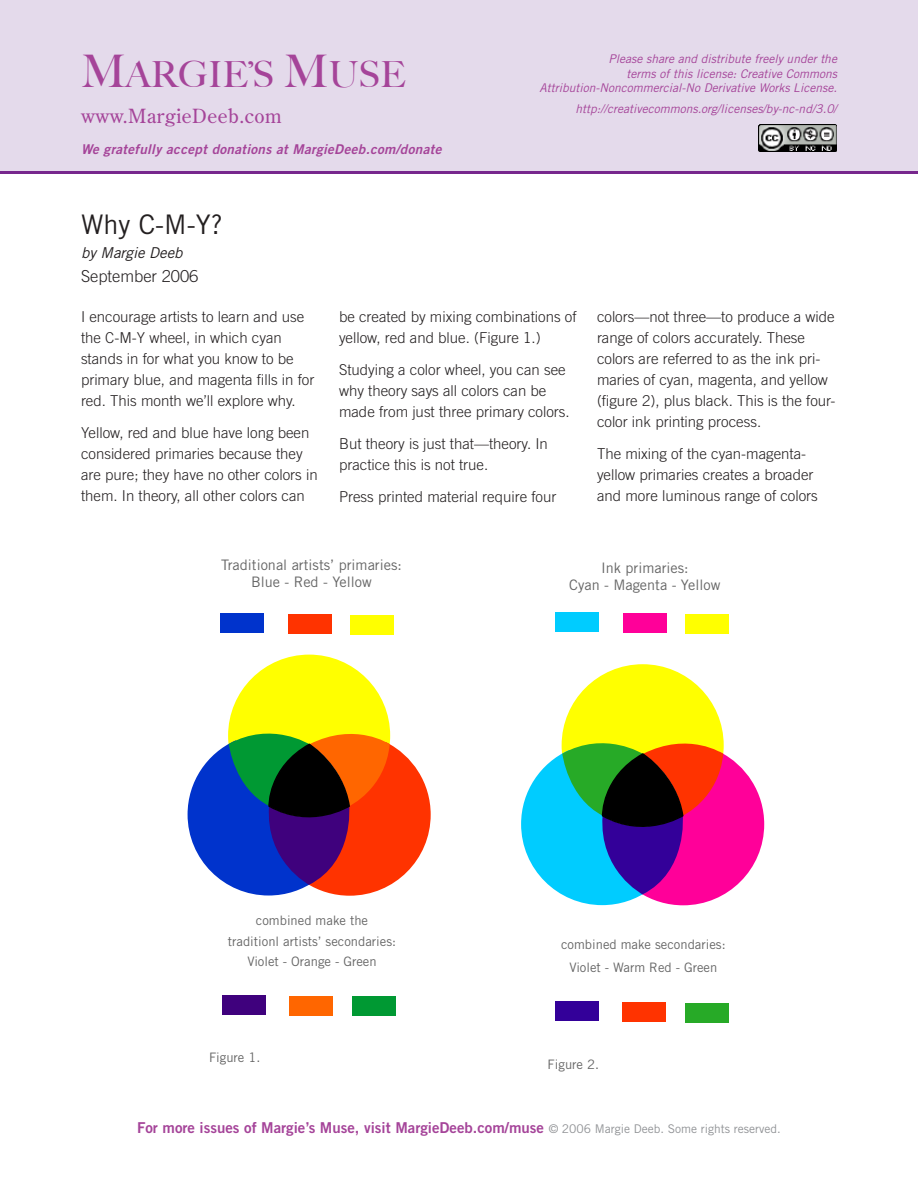
<style>
.page{position:relative;width:918px;height:1188px;background:#fff}
.page>*{position:absolute;margin:0;border:0;box-sizing:border-box;transform-origin:0 0}
.t1{font:500 36px "Big Caslon";color:#a54499}
.t2{font:27px "Trade Gothic";color:#231f20}
.t3{font:19.5px "Century Old Style Std";letter-spacing:.025em;color:#a54499}
.t4{font:300 16.5px "Trade Gothic";color:#231f20}
.body_text{font:300 15px/21px "Trade Gothic";color:#231f20}
.t5{font:15px "Trade Gothic Bold Two";color:#a54499}
.t6{font:italic 15px "Trade Gothic";color:#231f20}
.t7{font:14.55px/17.4px "Trade Gothic";color:#666;text-align:center}
.t8{font:italic 13.5px "Trade Gothic Bold Two";letter-spacing:.025em;color:#a54499}
.t9{font:13.05px/20.2px "Trade Gothic";color:#666;text-align:center}
.t10{font:italic 12px "Trade Gothic";color:#a54499}
.s1{font-size:45px}
.s2{font-family:"Trade Gothic";font-size:12px;color:#919396}
</style>
<div class="page">
<div style="left:0;top:0;width:918px;height:173px;background:#e4daeb"></div>
<img style="left:759px;top:125px;width:78px;height:27px">
<hr style="left:0;top:171px;width:918px;height:3px;background:#77278d">
<div style="left:220px;top:613px;width:44px;height:20px;background:#03c"></div>
<div style="left:288px;top:614px;width:43px;height:20px;background:#f30"></div>
<div style="left:350px;top:615px;width:44px;height:19px;background:#ff0"></div>
<div style="left:222px;top:995px;width:44px;height:19px;background:#3f017d"></div>
<div style="left:289px;top:996px;width:44px;height:19px;background:#f60"></div>
<div style="left:352px;top:997px;width:44px;height:19px;background:#093"></div>
<svg style="left:188px;top:655px;width:243px;height:241px"></svg>
<svg style="left:521px;top:664px;width:243px;height:241px"></svg>
<div style="left:555px;top:612px;width:44px;height:20px;background:#0cf"></div>
<div style="left:623px;top:613px;width:44px;height:20px;background:#f09"></div>
<div style="left:685px;top:614px;width:44px;height:20px;background:#ff0"></div>
<div style="left:555px;top:1001px;width:44px;height:20px;background:#309"></div>
<div style="left:622px;top:1002px;width:44px;height:20px;background:#f30"></div>
<div style="left:685px;top:1003px;width:44px;height:20px;background:#27aa27"></div>
<p class="t1" style="left:81px;top:53px;width:326px"><span class="s1">M</span>ARGIE’S <span class="s1">M</span>USE</p>
<p class="t3" style="left:81px;top:103px;width:202px">www.MargieDeeb.com</p>
<p class="t8" style="left:81px;top:141px;width:362px">We gratefully accept donations at MargieDeeb.com/donate</p>
<p class="t2" style="left:81px;top:208px;width:143px">Why C-M-Y?</p>
<p class="t6" style="left:81px;top:244px;width:103px">by Margie Deeb</p>
<p class="t4" style="left:81px;top:266px;width:119px">September 2006</p>
<p class="t10" style="left:608px;top:52px;width:230px">Please share and distribute freely under the</p>
<p class="t10" style="left:626px;top:66px;width:212px">terms of this license: Creative Commons</p>
<p class="t10" style="left:539px;top:81px;width:299px">Attribution-Noncommercial-No Derivative Works License.</p>
<p class="t10" style="left:575px;top:101px;width:263px">http://creativecommons.org/licenses/by-nc-nd/3.0/</p>
<p class="body_text" style="left:81px;top:306px;width:235px">I encourage artists to learn and use the C-M-Y wheel, in which cyan stands in for what you know to be primary blue, and magenta fills in for red. This month we’ll explore why.</p>
<p class="body_text" style="left:81px;top:422px;width:238px">Yellow, red and blue have long been considered primaries because they are pure; they have no other colors in them. In theory, all other colors can</p>
<p class="body_text" style="left:339px;top:306px;width:239px">be created by mixing combinations of yellow, red and blue. (Figure 1.)</p>
<p class="body_text" style="left:339px;top:359px;width:232px">Studying a color wheel, you can see why theory says all colors can be made from just three primary colors.</p>
<p class="body_text" style="left:339px;top:433px;width:210px">But theory is just that—theory. In practice this is not true.</p>
<p class="body_text" style="left:339px;top:486px;width:219px">Press printed material require four</p>
<p class="body_text" style="left:597px;top:306px;width:240px">colors—not three—to produce a wide range of colors accurately. These colors are referred to as the ink pri&shy;maries of cyan, magenta, and yellow (figure 2), plus black. This is the four&shy;color ink printing process.</p>
<p class="body_text" style="left:597px;top:443px;width:222px">The mixing of the cyan-magenta&shy;yellow primaries creates a broader and more luminous range of colors</p>
<p class="t7" style="left:221px;top:556px;width:182px">Traditional artists’ primaries:<br>Blue - Red - Yellow</p>
<p class="t9" style="left:228px;top:910px;width:170px">combined make the<br>traditionl artists’ secondaries:<br>Violet - Orange - Green</p>
<p class="t9" style="left:209px;top:1047px;width:53px">Figure 1.</p>
<p class="t7" style="left:569px;top:559px;width:153px">Ink primaries:<br>Cyan - Magenta - Yellow</p>
<p class="t9" style="left:561px;top:932px;width:166px;line-height:23.1px">combined make secondaries:<br>Violet - Warm Red - Green</p>
<p class="t9" style="left:548px;top:1054px;width:53px">Figure 2.</p>
<p class="t5" style="left:137px;top:1119px;width:645px">For more issues of Margie’s Muse, visit MargieDeeb.com/muse <span class="s2">© 2006 Margie Deeb. Some rights reserved.</span></p>
</div>
